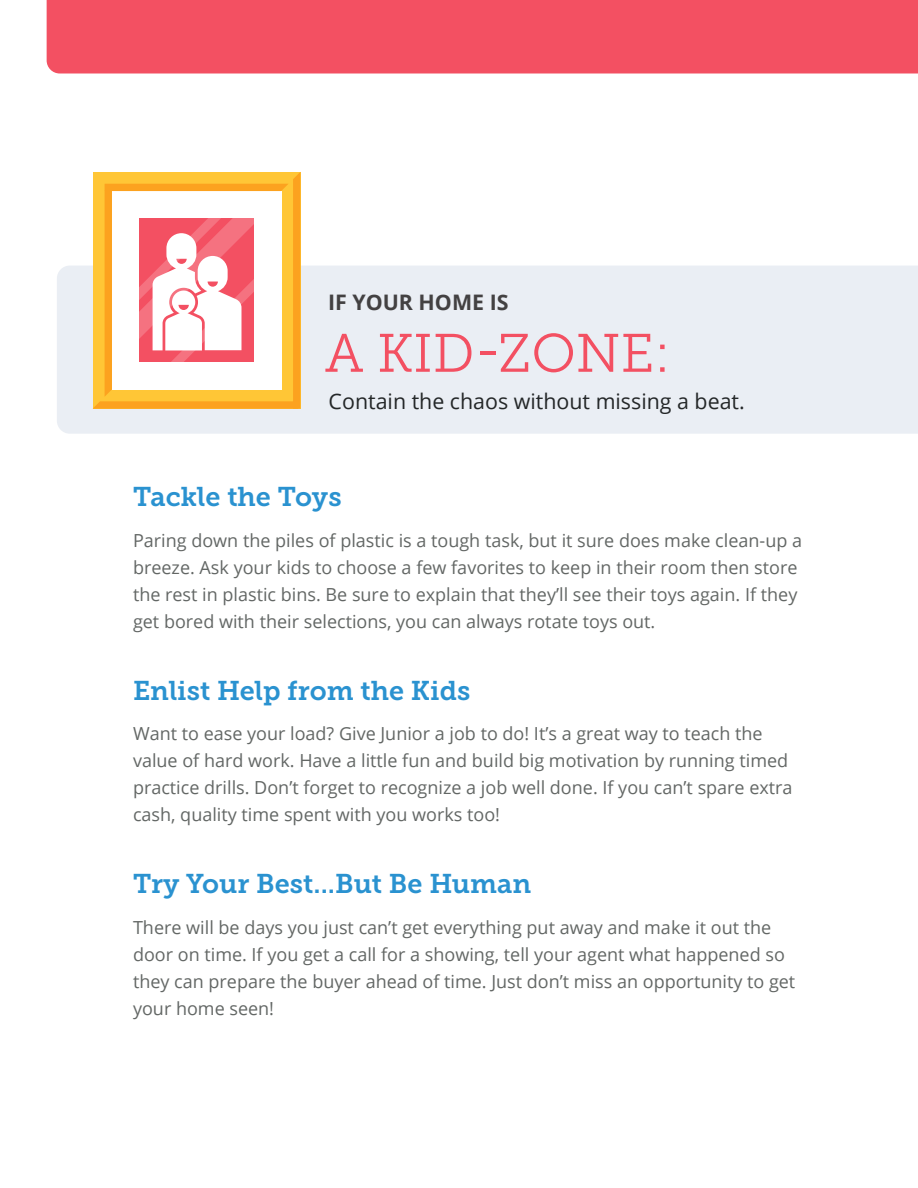
<style>
.page{position:relative;width:918px;height:1188px;background:#fff}
.page>*{position:absolute;margin:0;border:0;box-sizing:border-box;transform-origin:0 0}
.t1{font:54px "Museo Slab 300";color:#f35062}
.t2{font:27px "Museo Slab 700";color:#2a92d0}
.t3{font:21.45px "Open Sans";color:#242728}
.t4{font:700 21.45px "Open Sans";color:#434142}
.t5{font:18px/27px "Open Sans";color:#636765}
</style>
<div class="page">
<div style="left:47px;top:0;width:871px;height:74px;background:#f35062"></div>
<div style="left:57px;top:266px;width:861px;height:168px;background:#eaeef4"></div>
<svg style="left:93px;top:172px;width:207px;height:237px"></svg>
<p class="t4" style="left:328px;top:287px;width:182px">IF YOUR HOME IS</p>
<h1 class="t1" style="left:325px;top:324px;width:347px">A KID-ZONE:</h1>
<p class="t3" style="left:329px;top:387px;width:418px">Contain the chaos without missing a beat.</p>
<h2 class="t2" style="left:133px;top:482px;width:210px">Tackle the Toys</h2>
<p class="t5" style="left:133px;top:526px;width:671px">Paring down the piles of plastic is a tough task, but it sure does make clean-up a breeze. Ask your kids to choose a few favorites to keep in their room then store the rest in plastic bins. Be sure to explain that they’ll see their toys again. If they get bored with their selections, you can always rotate toys out.</p>
<h2 class="t2" style="left:133px;top:675px;width:339px">Enlist Help from the Kids</h2>
<p class="t5" style="left:133px;top:720px;width:661px">Want to ease your load? Give Junior a job to do! It’s a great way to teach the value of hard work. Have a little fun and build big motivation by running timed practice drills. Don’t forget to recognize a job well done. If you can’t spare extra cash, quality time spent with you works too!</p>
<h2 class="t2" style="left:133px;top:869px;width:400px">Try Your Best...But Be Human</h2>
<p class="t5" style="left:133px;top:913px;width:664px">There will be days you just can’t get everything put away and make it out the door on time. If you get a call for a showing, tell your agent what happened so they can prepare the buyer ahead of time. Just don’t miss an opportunity to get your home seen!</p>
</div>
